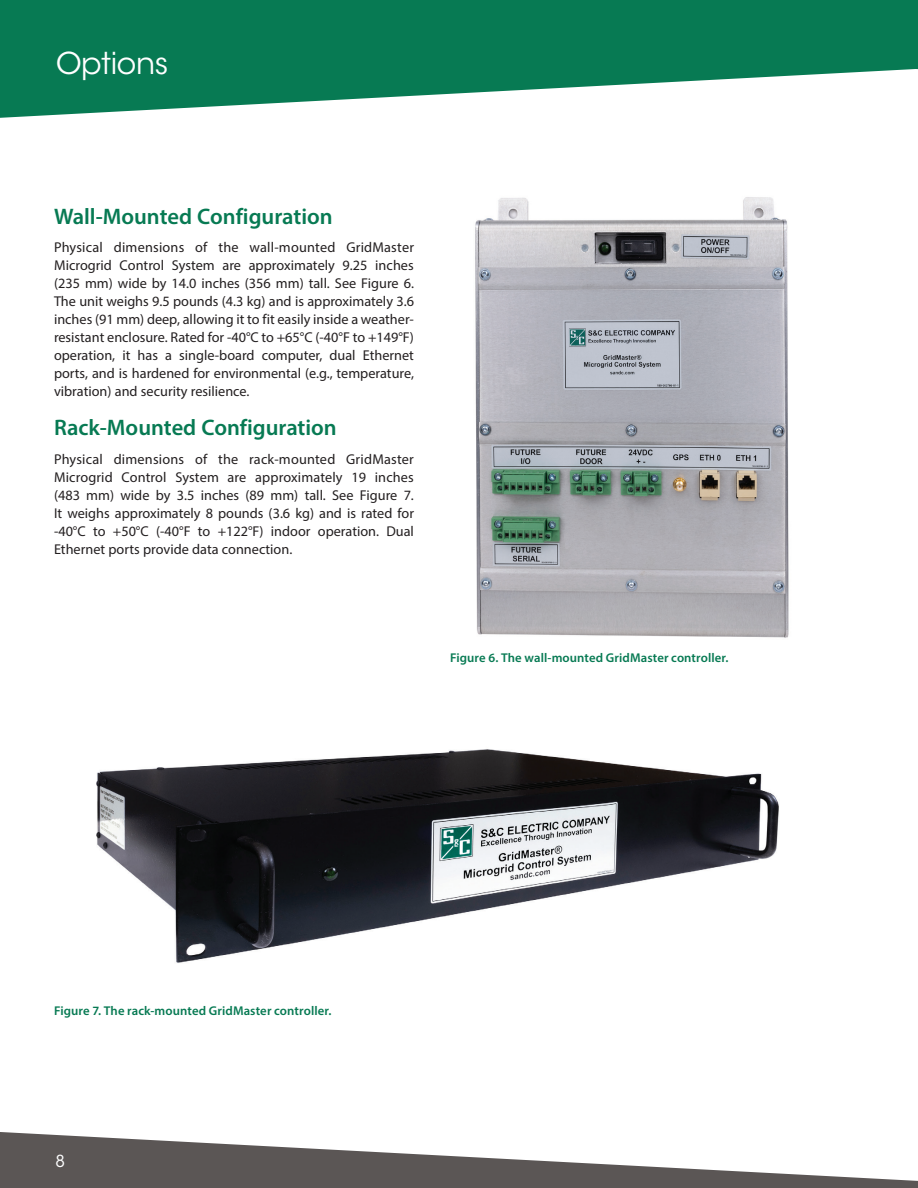
<style>
.page{position:relative;width:918px;height:1188px;background:#fff}
.page>*{position:absolute;margin:0;border:0;box-sizing:border-box;transform-origin:0 0}
.t1{font:30px "ITC Avant Garde Std";letter-spacing:-.01em;color:#fff}
.t2{font:600 22.5px "Myriad Pro";color:#077a53}
.t3{font:16.5px "ITC Avant Garde Std";color:#fff}
.t4{font:14.25px/18px "Myriad Pro";color:#231f20;text-align:justify}
.t5{font:600 12.75px "Myriad Pro";letter-spacing:.01em;color:#077a53}
</style>
<div class="page">
<svg style="left:0;top:1132px;width:918px;height:56px;fill:#5b5655"></svg>
<svg style="left:0;top:0;width:918px;height:118px;fill:#077a53"></svg>
<img style="left:475px;top:197px;width:314px;height:441px">
<img style="left:96px;top:749px;width:683px;height:214px">
<h1 class="t1" style="left:56px;top:45px;width:114px">Options</h1>
<h2 class="t2" style="left:54px;top:202px;width:280px">Wall-Mounted Configuration</h2>
<p class="t4" style="left:54px;top:238px;width:362px">Physical dimensions of the wall-mounted GridMaster Microgrid Control System are approximately 9.25 inches (235 mm) wide by 14.0 inches (356 mm) tall. See Figure 6.<br>The unit weighs 9.5 pounds (4.3 kg) and is approximately 3.6 inches (91 mm) deep, allowing it to fit easily inside a weather&shy;resistant enclosure. Rated for -40°C to +65°C (-40°F to +149°F) operation, it has a single-board computer, dual Ethernet ports, and is hardened for environmental (e.g., temperature, vibration) and security resilience.</p>
<h2 class="t2" style="left:54px;top:414px;width:284px">Rack-Mounted Configuration</h2>
<p class="t4" style="left:54px;top:450px;width:362px">Physical dimensions of the rack-mounted GridMaster Microgrid Control System are approximately 19 inches (483 mm) wide by 3.5 inches (89 mm) tall. See Figure 7.<br>It weighs approximately 8 pounds (3.6 kg) and is rated for -40°C to +50°C (-40°F to +122°F) indoor operation. Dual Ethernet ports provide data connection.</p>
<p class="t5" style="left:450px;top:649px;width:280px">Figure 6. The wall-mounted GridMaster controller.</p>
<p class="t5" style="left:54px;top:1002px;width:279px">Figure 7. The rack-mounted GridMaster controller.</p>
<p class="t3" style="left:56px;top:1151px;width:11px">8</p>
</div>
